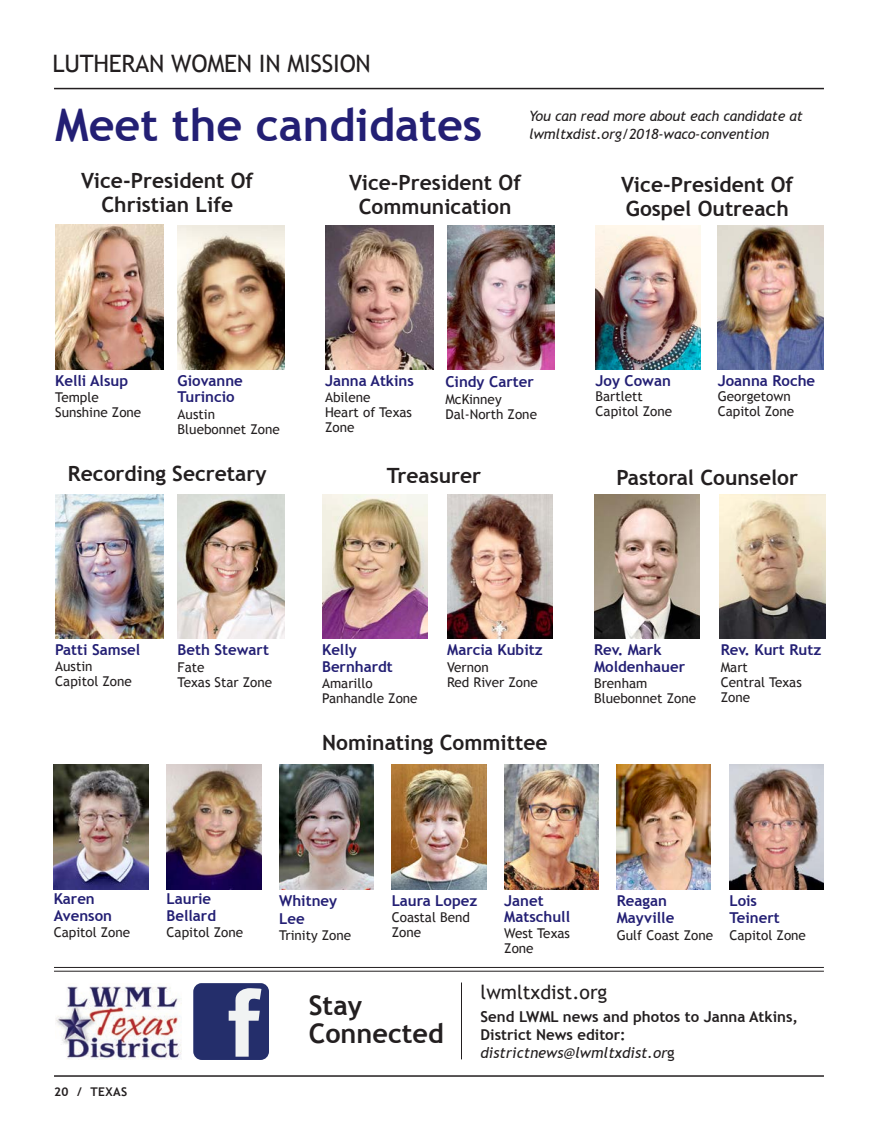
<style>
.page{position:relative;width:878px;height:1141px;background:#fff}
.page>*{position:absolute;margin:0;border:0;box-sizing:border-box;transform-origin:0 0}
.t1{font:700 45px "Trebuchet MS";color:#231f74}
.t2{font:700 27px/28.5px "Trebuchet MS";color:#231f20}
.t3{font:24px "Trebuchet MS";letter-spacing:-.01em;color:#231f20}
.t4{font:700 21px/24px "Trebuchet MS";color:#231f20;text-align:center}
.t5{font:19.5px "Trebuchet MS";color:#231f20}
.t6{font:700 15px/16.5px "Trebuchet MS";color:#231f74}
.t7{font:700 15px/18px "Trebuchet MS";color:#231f20}
.t8{font:italic 14.25px/18px "Trebuchet MS";letter-spacing:-.01em;color:#231f20}
.t9{font:13.5px/15px "Trebuchet MS";color:#231f20}
.t10{font:700 12px "Trebuchet MS";letter-spacing:.04em;color:#231f20}
.s1{font-weight:400;font-style:italic}
.s2{font-weight:400}
</style>
<div class="page">
<hr style="left:54px;top:1075px;width:770px;height:2px;background:#231f20">
<hr style="left:54px;top:88px;width:770px;height:1px;background:#231f20">
<img style="left:55px;top:224px;width:108px;height:145px">
<img style="left:177px;top:226px;width:107px;height:143px">
<img style="left:325px;top:225px;width:108px;height:144px">
<img style="left:447px;top:225px;width:107px;height:144px">
<img style="left:178px;top:495px;width:106px;height:144px">
<img style="left:717px;top:225px;width:106px;height:144px">
<img style="left:595px;top:225px;width:106px;height:144px">
<img style="left:55px;top:495px;width:108px;height:144px">
<img style="left:322px;top:495px;width:105px;height:144px">
<img style="left:447px;top:495px;width:105px;height:144px">
<img style="left:594px;top:495px;width:105px;height:144px">
<img style="left:719px;top:495px;width:106px;height:144px">
<img style="left:56px;top:986px;width:125px;height:74px">
<svg style="left:193px;top:983px;width:76px;height:77px"></svg>
<hr style="left:54px;top:967px;width:769px;height:1px;background:#231f20">
<hr style="left:54px;top:971px;width:769px;height:1px;background:#231f20">
<img style="left:54px;top:765px;width:94px;height:124px">
<img style="left:166px;top:765px;width:95px;height:124px">
<img style="left:279px;top:765px;width:94px;height:124px">
<img style="left:391px;top:765px;width:95px;height:124px">
<img style="left:504px;top:765px;width:94px;height:124px">
<img style="left:616px;top:765px;width:94px;height:124px">
<img style="left:729px;top:765px;width:94px;height:124px">
<hr style="left:461px;top:982px;width:1px;height:77px;background:#231f20">
<h3 class="t3" style="left:52px;top:49px;width:320px">LUTHERAN WOMEN IN MISSION</h3>
<h1 class="t1" style="left:55px;top:99px;width:428px">Meet the candidates</h1>
<p class="t8" style="left:529px;top:107px;width:275px">You can read more about each candidate at lwmltxdist.org/2018-waco-convention</p>
<h3 class="t4" style="left:81px;top:169px;width:173px">Vice-President Of<br>Christian Life</h3>
<h3 class="t4" style="left:349px;top:171px;width:173px">Vice-President Of<br>Communication</h3>
<h3 class="t4" style="left:621px;top:172px;width:173px;text-align:left">Vice-President Of<br>Gospel Outreach</h3>
<p class="t6" style="left:55px;top:372px;width:74px">Kelli Alsup</p>
<p class="t9" style="left:55px;top:390px;width:88px">Temple<br>Sunshine Zone</p>
<p class="t6" style="left:178px;top:372px;width:67px">Giovanne<br>Turincio</p>
<p class="t9" style="left:178px;top:406px;width:104px">Austin<br>Bluebonnet Zone</p>
<h3 class="t4" style="left:68px;top:462px;width:200px">Recording Secretary</h3>
<p class="t6" style="left:325px;top:372px;width:90px">Janna Atkins</p>
<p class="t9" style="left:325px;top:390px;width:88px">Abilene<br>Heart of Texas<br>Zone</p>
<p class="t6" style="left:445px;top:374px;width:90px">Cindy Carter</p>
<p class="t9" style="left:445px;top:391px;width:93px">McKinney<br>Dal-North Zone</p>
<h3 class="t4" style="left:387px;top:464px;width:96px">Treasurer</h3>
<p class="t6" style="left:595px;top:372px;width:77px">Joy Cowan</p>
<p class="t9" style="left:595px;top:389px;width:78px">Bartlett<br>Capitol Zone</p>
<p class="t6" style="left:717px;top:372px;width:99px">Joanna Roche</p>
<p class="t9" style="left:717px;top:389px;width:78px">Georgetown<br>Capitol Zone</p>
<h3 class="t4" style="left:616px;top:465px;width:183px">Pastoral Counselor</h3>
<p class="t6" style="left:55px;top:641px;width:87px">Patti Samsel</p>
<p class="t9" style="left:55px;top:659px;width:78px">Austin<br>Capitol Zone</p>
<p class="t6" style="left:178px;top:642px;width:93px">Beth Stewart</p>
<p class="t9" style="left:178px;top:659px;width:96px">Fate<br>Texas Star Zone</p>
<p class="t6" style="left:322px;top:641px;width:72px">Kelly<br>Bernhardt</p>
<p class="t9" style="left:322px;top:676px;width:97px">Amarillo<br>Panhandle Zone</p>
<p class="t6" style="left:447px;top:642px;width:97px">Marcia Kubitz</p>
<p class="t9" style="left:447px;top:659px;width:92px">Vernon<br>Red River Zone</p>
<h3 class="t4" style="left:322px;top:730px;width:227px">Nominating Committee</h3>
<p class="t6" style="left:594px;top:641px;width:93px">Rev. Mark<br>Moldenhauer</p>
<p class="t9" style="left:594px;top:676px;width:104px">Brenham<br>Bluebonnet Zone</p>
<p class="t6" style="left:720px;top:642px;width:102px">Rev. Kurt Rutz</p>
<p class="t9" style="left:720px;top:659px;width:83px">Mart<br>Central Texas<br>Zone</p>
<p class="t6" style="left:54px;top:891px;width:60px">Karen<br>Avenson</p>
<p class="t9" style="left:54px;top:925px;width:78px">Capitol Zone</p>
<p class="t6" style="left:166px;top:891px;width:51px">Laurie<br>Bellard</p>
<p class="t9" style="left:166px;top:925px;width:78px">Capitol Zone</p>
<p class="t6" style="left:279px;top:891px;width:60px;line-height:18px">Whitney<br>Lee</p>
<p class="t9" style="left:279px;top:927px;width:74px">Trinity Zone</p>
<p class="t6" style="left:391px;top:892px;width:87px">Laura Lopez</p>
<p class="t9" style="left:391px;top:910px;width:80px">Coastal Bend<br>Zone</p>
<p class="t6" style="left:504px;top:892px;width:67px">Janet<br>Matschull</p>
<p class="t9" style="left:504px;top:926px;width:67px">West Texas<br>Zone</p>
<p class="t6" style="left:616px;top:891px;width:59px;line-height:17.9px">Reagan<br>Mayville</p>
<p class="t9" style="left:616px;top:927px;width:98px">Gulf Coast Zone</p>
<p class="t6" style="left:729px;top:891px;width:52px;line-height:17.9px">Lois<br>Teinert</p>
<p class="t9" style="left:729px;top:927px;width:78px">Capitol Zone</p>
<p class="t10" style="left:54px;top:1084px;width:75px">20 / TEXAS</p>
<h2 class="t2" style="left:309px;top:991px;width:136px">Stay<br>Connected</h2>
<h3 class="t5" style="left:480px;top:981px;width:128px">lwmltxdist.org</h3>
<p class="t7" style="left:480px;top:1007px;width:319px">Send LWML news and photos to Janna Atkins,<br>District News editor: <span class="s1">districtnews@lwmltxdist.or</span><span class="s2">g</span></p>
</div>
